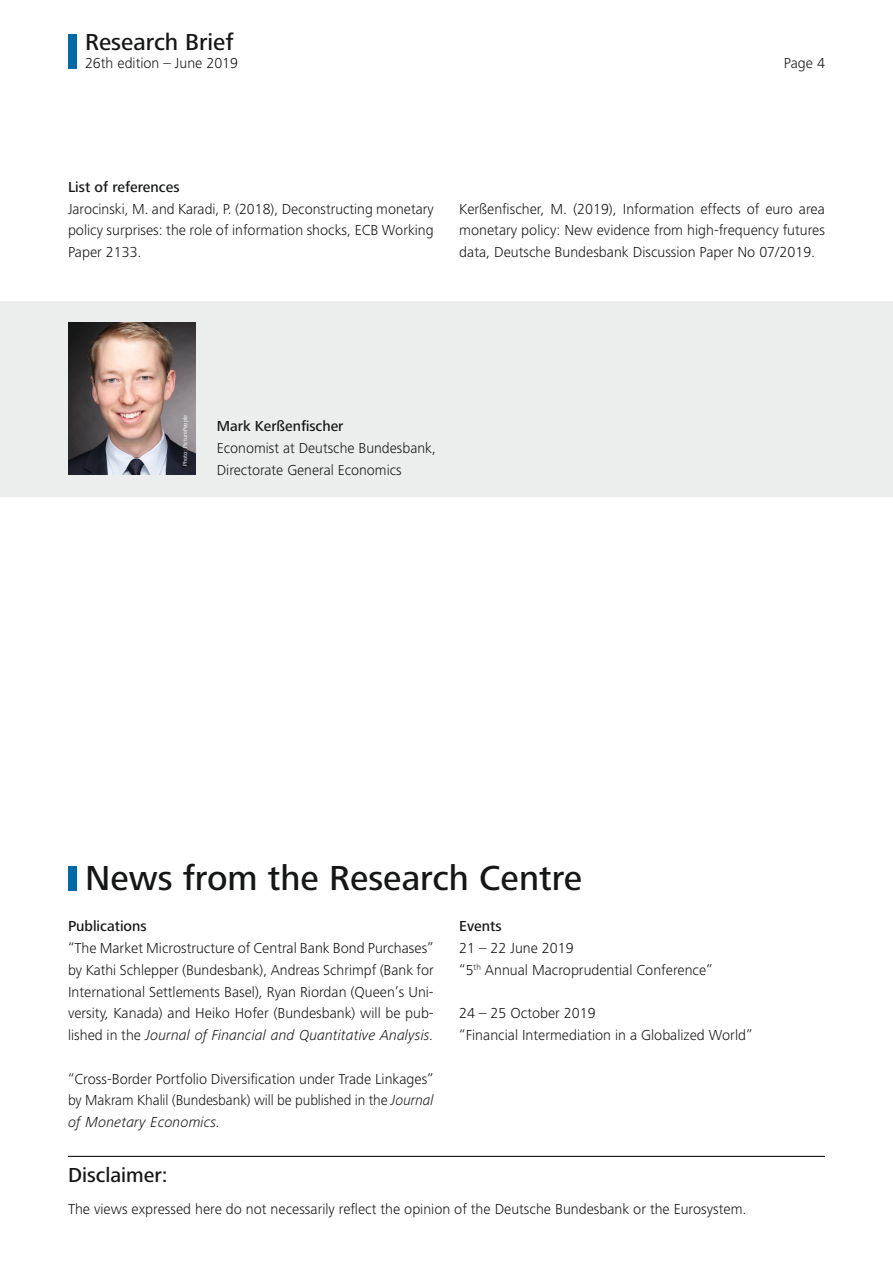
<style>
.page{position:relative;width:893px;height:1263px;background:#fff}
.page>*{position:absolute;margin:0;border:0;box-sizing:border-box;transform-origin:0 0}
.t1{font:500 36px "Frutiger Next LTCE";color:#151616}
.t2{font:500 24px "Frutiger Next LTCE";color:#151616}
.t3{font:500 21px "Frutiger Next LTCE";color:#151616}
.t4{font:300 15px/21.8px "Frutiger Next LTCE";color:#151616;text-align:justify}
.t5{font:500 15px "Frutiger Next LTCE";color:#151616}
.t6{font:6px "Frutiger Next LTCE";color:#fff}
.s1{font-style:italic}
</style>
<div class="page">
<hr style="left:68px;top:1156px;width:757px;height:1px;background:#151616">
<div style="left:68px;top:866px;width:9px;height:24px;background:#006aa7"></div>
<div style="left:0;top:301px;width:893px;height:195px;background:#eceded"></div>
<img style="left:68px;top:322px;width:128px;height:153px">
<div style="left:68px;top:34px;width:9px;height:34px;background:#006aa7"></div>
<h2 class="t2" style="left:85px;top:28px;width:150px">Research Brief</h2>
<p class="t4" style="left:85px;top:52px;width:155px">26th edition – June 2019</p>
<p class="t4" style="left:784px;top:52px;width:43px">Page 4</p>
<p class="t5" style="left:68px;top:178px;width:113px">List of references</p>
<p class="t4" style="left:68px;top:198px;width:367px">Jarocinski, M. and Karadi, P. (2018), Deconstructing monetary policy surprises: the role of information shocks, ECB Working Paper 2133.</p>
<p class="t4" style="left:459px;top:198px;width:367px">Kerßenfischer, M. (2019), Information effects of euro area monetary policy: New evidence from high-frequency futures data, Deutsche Bundesbank Discussion Paper No 07/2019.</p>
<p class="t6" style="left:182px;top:466px;width:53px;rotate:-90deg">Photo: PicturePeople</p>
<p class="t5" style="left:217px;top:418px;width:128px">Mark Kerßenfischer</p>
<p class="t4" style="left:217px;top:437px;width:221px">Economist at Deutsche Bundesbank,<br>Directorate General Economics</p>
<h1 class="t1" style="left:85px;top:858px;width:499px">News from the Research Centre</h1>
<p class="t5" style="left:68px;top:918px;width:80px">Publications</p>
<p class="t4" style="left:68px;top:937px;width:367px">“The Market Microstructure of Central Bank Bond Purchases” by Kathi Schlepper (Bundesbank), Andreas Schrimpf (Bank for International Settlements Basel), Ryan Riordan (Queen’s Uni&shy;versity, Kanada) and Heiko Hofer (Bundesbank) will be pub&shy;lished in the <span class="s1">Journal of Financial and Quantitative Analysis.</span></p>
<p class="t4" style="left:68px;top:1068px;width:367px">“Cross-Border Portfolio Diversification under Trade Linkages” by Makram Khalil (Bundesbank) will be published in the <span class="s1">Journal of Monetary Economics.</span></p>
<p class="t5" style="left:459px;top:918px;width:44px">Events</p>
<p class="t4" style="left:459px;top:937px;width:255px">21 – 22 June 2019<br>“5<sup>th</sup> Annual Macroprudential Conference”</p>
<p class="t4" style="left:459px;top:1003px;width:295px">24 – 25 October 2019<br>“Financial Intermediation in a Globalized World”</p>
<h3 class="t3" style="left:68px;top:1163px;width:101px">Disclaimer:</h3>
<p class="t4" style="left:68px;top:1198px;width:680px">The views expressed here do not necessarily reflect the opinion of the Deutsche Bundesbank or the Eurosystem.</p>
</div>
